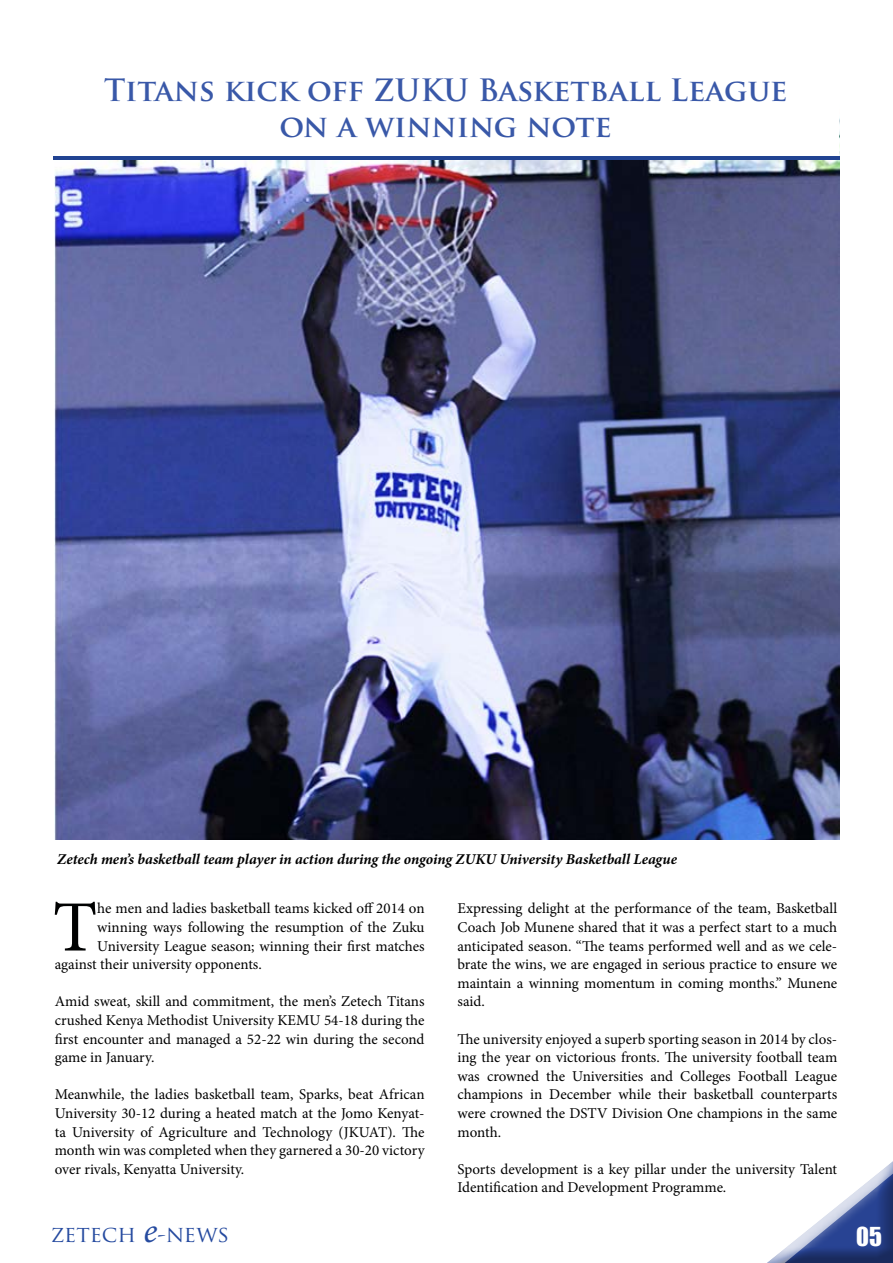
<style>
.page{position:relative;width:893px;height:1263px;background:#fff}
.page>*{position:absolute;margin:0;border:0;box-sizing:border-box;transform-origin:0 0}
.t1{font:72.3px "Minion Pro";color:#000101}
.t2{font:700 30px/36px "Trajan Pro";color:#3958a8;text-align:center}
.t3{font:24px "Impact";color:#fff}
.t4{font:22.05px "Trajan Pro";color:#254a9f}
.t5{font:15px/18.6px "Minion Pro";color:#000101;text-align:justify}
.t6{font:italic 700 15px "Minion Pro";letter-spacing:-.005em;color:#000}
.s1{font-family:"Minion Pro";font-style:italic;font-size:34.95px}
</style>
<div class="page">
<div style="left:765px;top:1153px;width:128px;height:110px;background:#000;opacity:.75"></div>
<img style="left:55px;top:118px;width:785px;height:721px">
<div style="left:54px;top:54px;width:785px;height:102px;background:#fff"></div>
<hr style="left:53px;top:156px;width:787px;height:3px;background:#214392">
<h2 class="t2" style="left:104px;top:73px;width:685px">Titans kick off ZUKU Basketball League on a winning note</h2>
<p class="t6" style="left:57px;top:848px;width:621px">Zetech men’s basketball team player in action during the ongoing ZUKU University Basketball League</p>
<h1 class="t1" style="left:53px;top:879px;width:46px">T</h1>
<p class="t5" style="left:97px;top:899px;width:329px">he men and ladies basketball teams kicked off 2014 on</p>
<p class="t5" style="left:97px;top:918px;width:329px">winning ways following the resumption of the Zuku</p>
<p class="t5" style="left:97px;top:936px;width:329px">University League season; winning their first matches</p>
<p class="t5" style="left:55px;top:955px;width:209px">against their university opponents.</p>
<p class="t5" style="left:55px;top:992px;width:371px">Amid sweat, skill and commitment, the men’s Zetech Titans crushed Kenya Methodist University KEMU 54-18 during the first encounter and managed a 52-22 win during the second game in January.</p>
<p class="t5" style="left:55px;top:1085px;width:371px">Meanwhile, the ladies basketball team, Sparks, beat African University 30-12 during a heated match at the Jomo Kenyat&shy;ta University of Agriculture and Technology (JKUAT). The month win was completed when they garnered a 30-20 victory over rivals, Kenyatta University.</p>
<p class="t5" style="left:457px;top:899px;width:381px">Expressing delight at the performance of the team, Basketball Coach Job Munene shared that it was a perfect start to a much anticipated season. “The teams performed well and as we cele&shy;brate the wins, we are engaged in serious practice to ensure we maintain a winning momentum in coming months.” Munene said.</p>
<p class="t5" style="left:457px;top:1029px;width:381px">The university enjoyed a superb sporting season in 2014 by clos&shy;ing the year on victorious fronts. The university football team was crowned the Universities and Colleges Football League champions in December while their basketball counterparts were crowned the DSTV Division One champions in the same month.</p>
<p class="t5" style="left:457px;top:1160px;width:381px">Sports development is a key pillar under the university Talent<br>Identification and Development Programme.</p>
<h3 class="t4" style="left:51px;top:1220px;width:180px">ZETECH <span class="s1">e</span>-NEWS</h3>
<h3 class="t3" style="left:856px;top:1218px;width:27px">05</h3>
</div>
